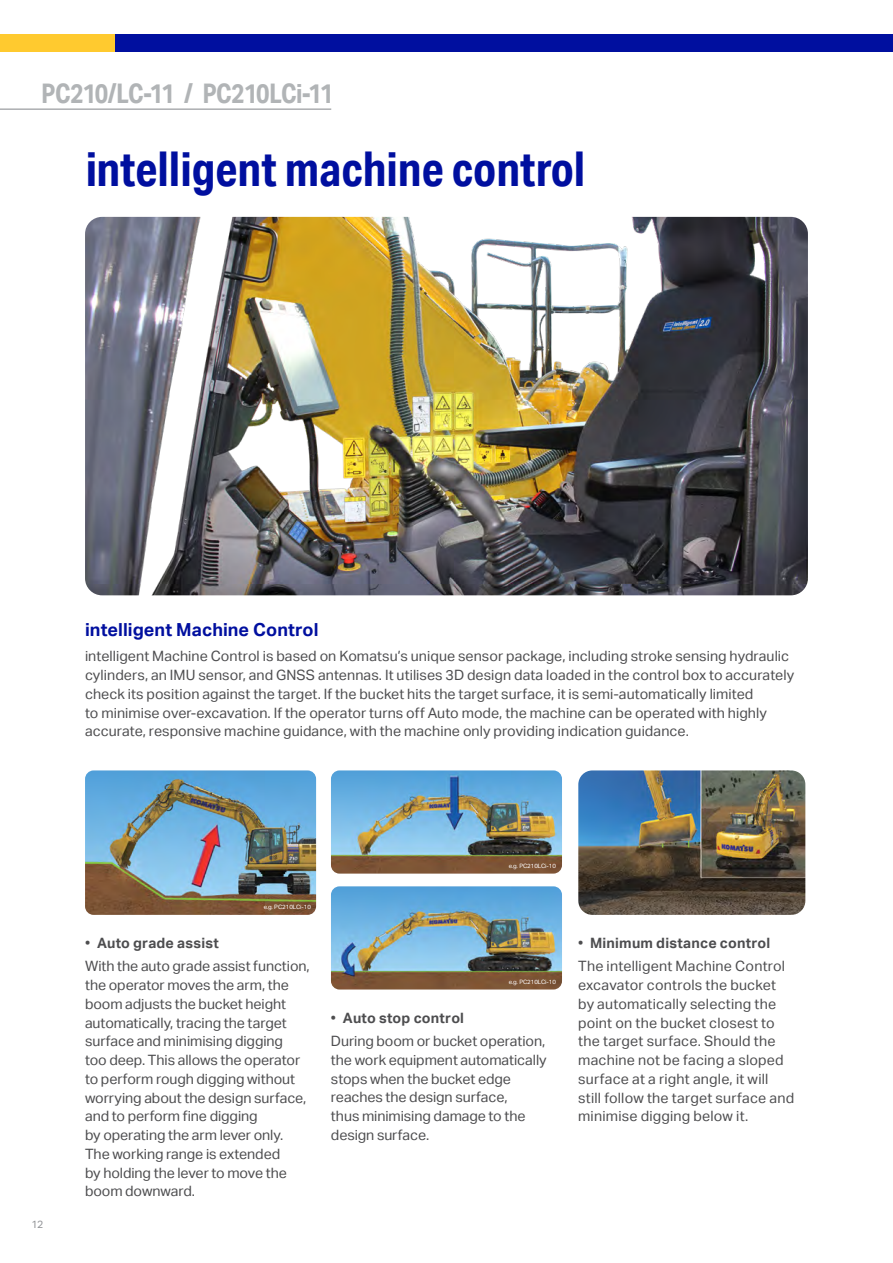
<style>
.page{position:relative;width:893px;height:1263px;background:#fff}
.page>*{position:absolute;margin:0;border:0;box-sizing:border-box;transform-origin:0 0}
.t1{font:700 48px "Aktiv Grotesk Cd";color:#000f9f}
.t2{font:700 27px "Aktiv Grotesk Cd";letter-spacing:-.025em;color:#b1b4b6}
.Blue_Subhead{font:700 18px "Aktiv Grotesk";letter-spacing:.005em;color:#000f9f}
.BT_Bodytext{font:14.25px/18.8px "Aktiv Grotesk";letter-spacing:.005em;color:#4d4d4f}
.t3{font:700 14.25px "Aktiv Grotesk";letter-spacing:.015em;color:#4d4d4f}
.t4{font:10.5px "Aktiv Grotesk";color:#939598}
.t5{font:6px "Aktiv Grotesk";color:#fff}
.s1{font-weight:400}
</style>
<div class="page">
<img style="left:85px;top:217px;width:723px;height:378px">
<div style="left:0;top:34px;width:143px;height:17px;background:#ffca2f"></div>
<div style="left:115px;top:34px;width:778px;height:17px;background:#000f9f"></div>
<hr style="left:0;top:108px;width:331px;height:2px;background:#acaeb1">
<img style="left:331px;top:886px;width:231px;height:103px">
<img style="left:331px;top:770px;width:231px;height:103px">
<img style="left:85px;top:770px;width:231px;height:145px">
<img style="left:578px;top:770px;width:227px;height:145px">
<h2 class="t2" style="left:41px;top:76px;width:294px">PC210/LC-11 / PC210LCi-11</h2>
<h1 class="t1" style="left:85px;top:139px;width:502px">intelligent machine control</h1>
<p class="Blue_Subhead" style="left:85px;top:619px;width:235px">intelligent Machine Control</p>
<p class="BT_Bodytext" style="left:85px;top:647px;width:711px">intelligent Machine Control is based on Komatsu’s unique sensor package, including stroke sensing hydraulic cylinders, an IMU sensor, and GNSS antennas. It utilises 3D design data loaded in the control box to accurately check its position against the target. If the bucket hits the target surface, it is semi-automatically limited<br>to minimise over-excavation. If the operator turns off Auto mode, the machine can be operated with highly accurate, responsive machine guidance, with the machine only providing indication guidance.</p>
<p class="t4" style="left:31px;top:1218px;width:13px">12</p>
<p class="t5" style="left:264px;top:903px;width:49px">e.g. PC210LCi-10</p>
<p class="t3" style="left:85px;top:935px;width:135px"><span class="s1">•</span> Auto grade assist</p>
<p class="BT_Bodytext" style="left:85px;top:957px;width:226px">With the auto grade assist function, the operator moves the arm, the boom adjusts the bucket height automatically, tracing the target surface and minimising digging<br>too deep. This allows the operator to perform rough digging without worrying about the design surface, and to perform fine digging<br>by operating the arm lever only.<br>The working range is extended<br>by holding the lever to move the boom downward.</p>
<p class="t5" style="left:509px;top:862px;width:49px">e.g. PC210LCi-10</p>
<p class="t5" style="left:509px;top:978px;width:49px">e.g. PC210LCi-10</p>
<p class="t3" style="left:331px;top:1010px;width:135px"><span class="s1">•</span> Auto stop control</p>
<p class="BT_Bodytext" style="left:331px;top:1032px;width:217px">During boom or bucket operation, the work equipment automatically stops when the bucket edge reaches the design surface,<br>thus minimising damage to the design surface.</p>
<p class="t3" style="left:578px;top:935px;width:194px"><span class="s1">•</span> Minimum distance control</p>
<p class="BT_Bodytext" style="left:578px;top:957px;width:218px">The intelligent Machine Control excavator controls the bucket by automatically selecting the point on the bucket closest to the target surface. Should the machine not be facing a sloped surface at a right angle, it will still follow the target surface and minimise digging below it.</p>
</div>
